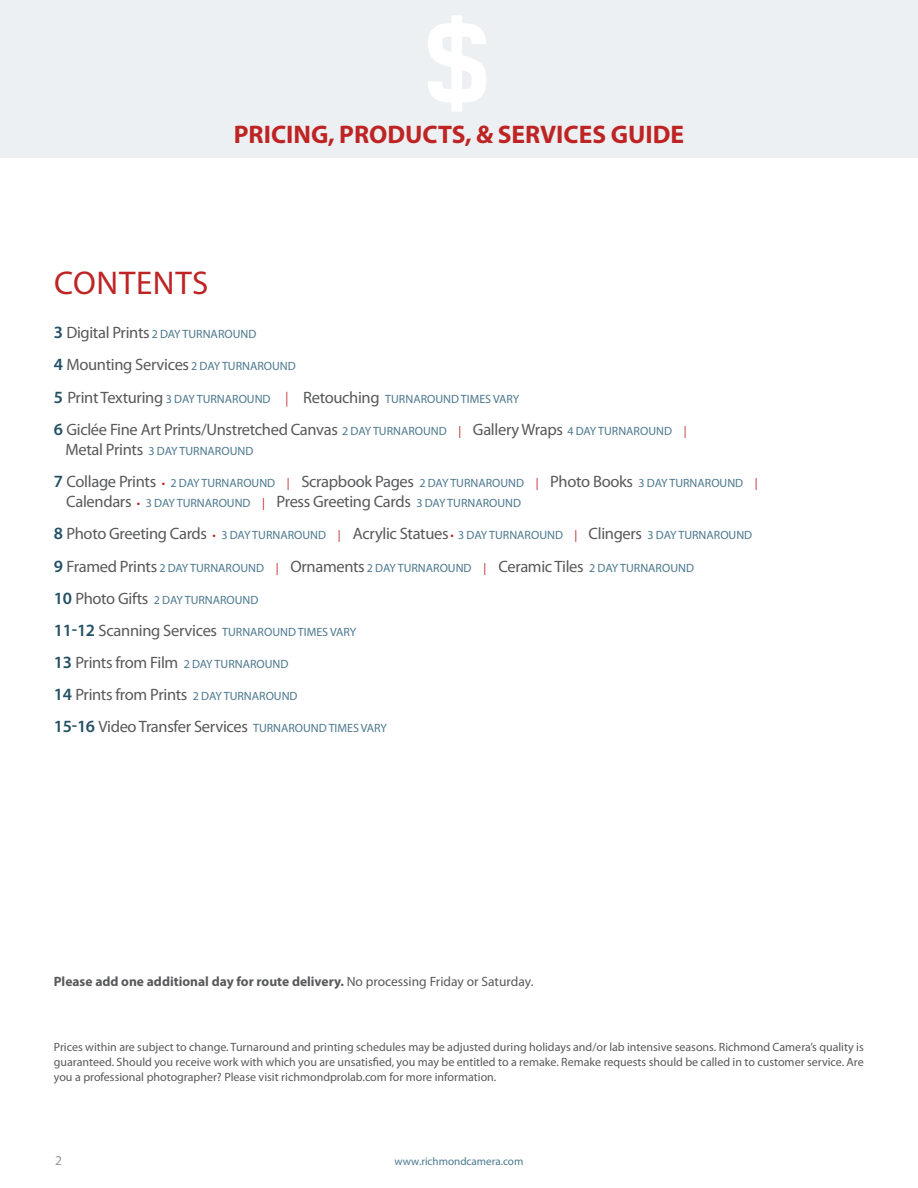
<style>
.page{position:relative;width:918px;height:1188px;background:#fff}
.page>*{position:absolute;margin:0;border:0;box-sizing:border-box;transform-origin:0 0}
.t1{font:33px "Myriad Pro";color:#be2424}
.t2{font:700 25.5px "Myriad Pro";color:#be2424}
.t3{font:16.5px/32.1px "Myriad Pro";letter-spacing:-.02em;color:#58595b}
.t4{font:700 13.5px "Myriad Pro";color:#58595b}
.t5{font:13.5px "Myriad Pro";color:#939598}
.t6{font:12px/20.1px "Myriad Pro";color:#4b788e}
.t7{font:12px/15px "Myriad Pro";color:#58595b;text-align:justify}
.t8{font:11.1px "Myriad Pro";color:#4b788e}
.s1{font-weight:600;font-size:17.25px;color:#235064}
.s2{font-size:16.5px;color:#58595b}
.s3{font-size:12px;color:#4b788e}
.s4{font-size:15px;color:#cb5050}
.s5{font-size:12px;color:#be2424}
.s6{color:#be2424}
.s7{font-weight:400}
</style>
<div class="page">
<div style="left:0;top:0;width:918px;height:157px;background:#edf0f2"></div>
<h2 class="t2" style="left:234px;top:118px;width:452px">pricing, products, &amp; services guide</h2>
<h1 class="t1" style="left:54px;top:263px;width:20px">CONTENTS</h1>
<p class="t6" style="left:54px;top:324px;width:204px"><span class="s1">3</span> <span class="s2">Digital Prints</span> 2 day turnaround</p>
<h3 class="t3" style="left:54px;top:349px;width:244px"><span class="s1">4</span> Mounting Services <span class="s3">2 day turnaround</span></h3>
<p class="t6" style="left:54px;top:388px;width:467px"><span class="s1">5</span> <span class="s2">Print Texturing</span> 3 day turnaround <span class="s4">|</span> <span class="s2">Retouching</span> turnaround times vary</p>
<h3 class="t3" style="left:54px;top:413px;width:634px"><span class="s1">6</span> Giclée Fine Art Prints/Unstretched Canvas <span class="s3">2 day turnaround</span> <span class="s5">|</span> Gallery Wraps <span class="s3">4 day turnaround</span> <span class="s5">|</span></h3>
<p class="t6" style="left:66px;top:441px;width:189px"><span class="s2">Metal Prints</span> 3 day turnaround</p>
<p class="t6" style="left:66px;top:473px;width:693px;text-indent:-12px"><span class="s1">7</span> <span class="s2">Collage Prints</span> <span class="s6">•</span> 2 day turnaround <span class="s6">|</span> <span class="s2">Scrapbook Pages</span> 2 day turnaround <span class="s6">|</span> <span class="s2">Photo Books</span> 3 day turnaround <span class="s6">|<br></span><span class="s2">Calendars</span> <span class="s6">•</span> 3 day turnaround <span class="s6">|</span> <span class="s2">Press Greeting Cards</span> 3 day turnaround</p>
<p class="t6" style="left:54px;top:525px;width:700px"><span class="s1">8</span> <span class="s2">Photo Greeting Cards</span> <span class="s6">•</span> 3 day turnaround <span class="s6">|</span> <span class="s2">Acrylic Statues</span> <span class="s6">•</span> 3 day turnaround <span class="s6">|</span> <span class="s2">Clingers</span> 3 day turnaround</p>
<p class="t6" style="left:54px;top:557px;width:642px"><span class="s1">9</span> <span class="s2">Framed Prints</span> 2 day turnaround <span class="s6">|</span> <span class="s2">Ornaments</span> 2 day turnaround <span class="s6">|</span> <span class="s2">Ceramic Tiles</span> 2 day turnaround</p>
<p class="t6" style="left:54px;top:590px;width:206px"><span class="s1">10</span> <span class="s2">Photo Gifts</span> 2 day turnaround</p>
<p class="t6" style="left:54px;top:622px;width:304px"><span class="s1">11-12</span> <span class="s2">Scanning Services</span> turnaround times vary</p>
<h3 class="t3" style="left:54px;top:646px;width:335px"><span class="s1">13</span> Prints from Film <span class="s3">2 day turnaround<br></span><span class="s1">14</span> Prints from Prints <span class="s3">2 day turnaround<br></span><span class="s1">15-16</span> Video Transfer Services <span class="s3">turnaround times vary</span></h3>
<p class="t4" style="left:54px;top:973px;width:481px">Please add one additional day for route delivery. <span class="s7">No processing Friday or Saturday.</span></p>
<p class="t7" style="left:54px;top:1039px;width:811px">Prices within are subject to change. Turnaround and printing schedules may be adjusted during holidays and/or lab intensive seasons. Richmond Camera’s quality is guaranteed. Should you receive work with which you are unsatisfied, you may be entitled to a remake. Remake requests should be called in to customer service. Are you a professional photographer? Please visit richmondprolab.com for more information.</p>
<p class="t5" style="left:55px;top:1152px;width:8px">2</p>
<p class="t8" style="left:395px;top:1155px;width:130px">www.richmondcamera.com</p>
</div>
